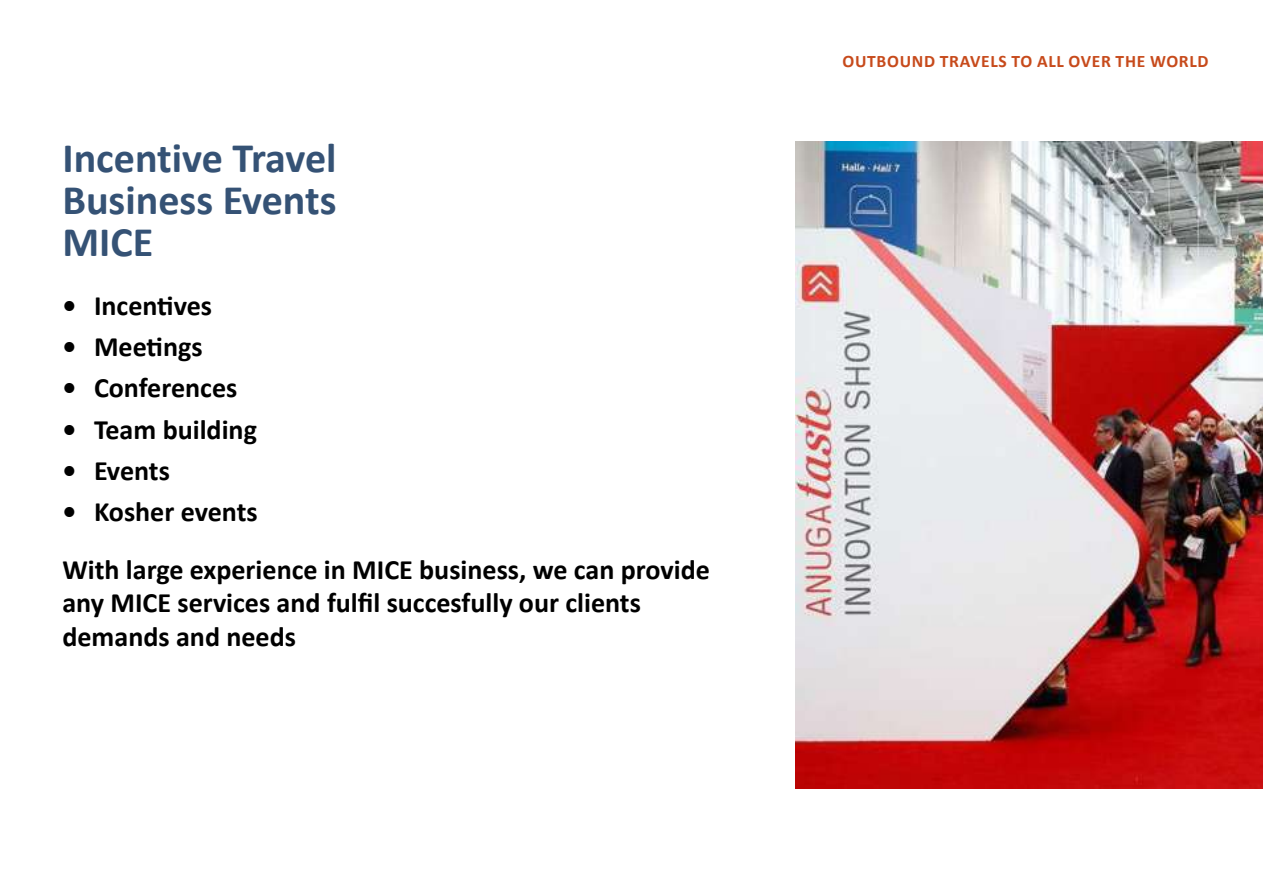
<style>
.page{position:relative;width:1263px;height:893px;background:#fff}
.page>*{position:absolute;margin:0;border:0;box-sizing:border-box;transform-origin:0 0}
.t1{font:700 42.15px/42.2px "Calibri";color:#355275;text-align:justify}
.t2{font:700 28.05px/33.8px "Calibri";color:#000}
.t3{font:700 17.55px "Calibri";letter-spacing:.04em;color:#c74a1b}
</style>
<div class="page">
<img style="left:795px;top:142px;width:468px;height:647px">
<h1 class="t1" style="left:62px;top:136px;width:276px">Incentive Travel Business Events MICE</h1>
<p class="t2" style="left:62px;top:288px;width:151px">• Incentives</p>
<p class="t2" style="left:62px;top:330px;width:142px">• Meetings</p>
<p class="t2" style="left:62px;top:371px;width:176px">• Conferences</p>
<p class="t2" style="left:62px;top:412px;width:196px">• Team building</p>
<p class="t2" style="left:62px;top:453px;width:109px">• Events</p>
<p class="t2" style="left:62px;top:494px;width:197px">• Kosher events</p>
<p class="t2" style="left:62px;top:552px;width:649px">With large experience in MICE business, we can provide any MICE services and fulfil succesfully our clients demands and needs</p>
<p class="t3" style="left:842px;top:49px;width:368px">OUTBOUND TRAVELS TO ALL OVER THE WORLD</p>
</div>
